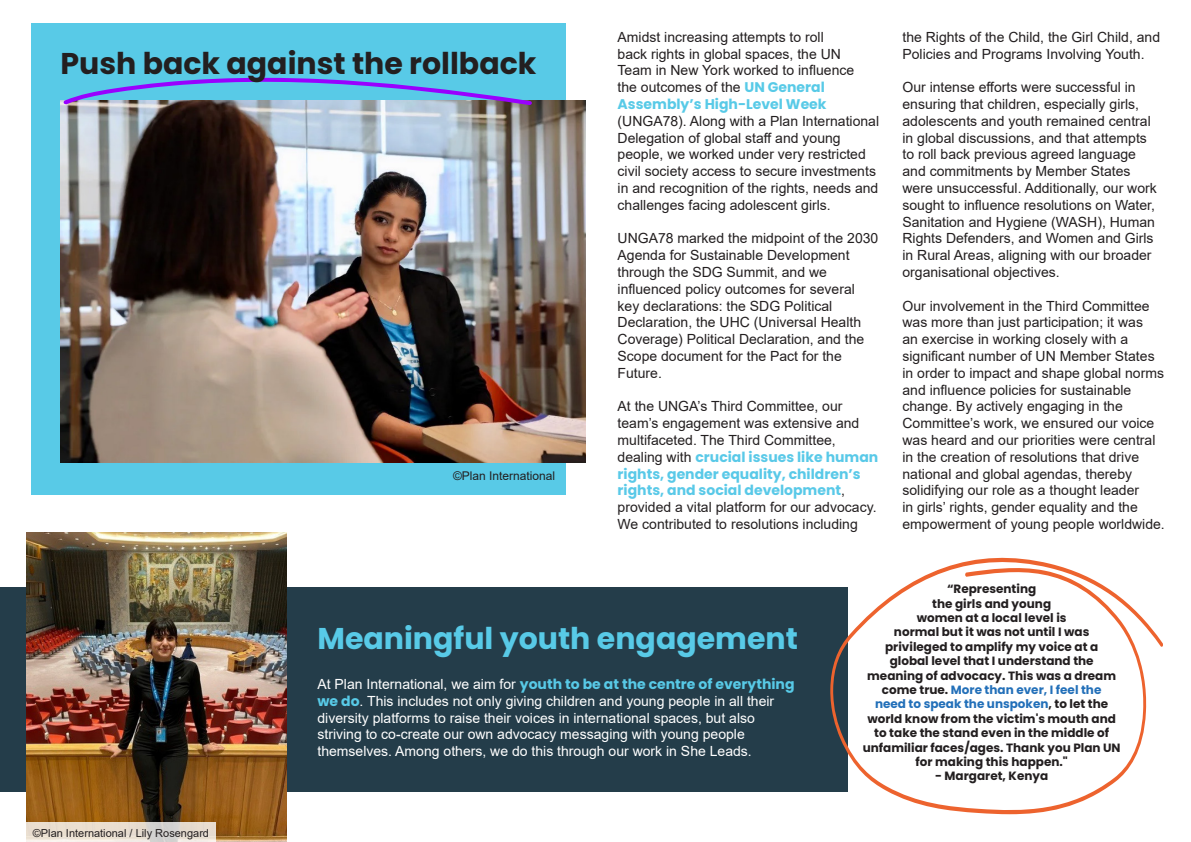
<style>
.page{position:relative;width:1191px;height:842px;background:#fff}
.page>*{position:absolute;margin:0;border:0;box-sizing:border-box;transform-origin:0 0}
.t1{font:700 30px "Poppins";color:#231f20}
.t2{font:700 30px "Poppins";color:#58cae7}
.t3{font:14px/16.8px "Arial";color:#231f20}
.t4{font:14px/16.8px "Arial";color:#fff}
.t5{font:700 12px/14.4px "Poppins";color:#231f20;text-align:center}
.t6{font:12px "Arial";color:#231f20}
.t7{font:11px "Arial";color:#231f20}
.s1{font-family:"Poppins";font-weight:700;color:#58cae7}
.s2{font-family:"Poppins";font-weight:700;color:#59c9e8}
.s3{color:#2370b9}
</style>
<div class="page">
<div style="left:0;top:587px;width:847px;height:205px;background:#243d4a"></div>
<div style="left:31px;top:23px;width:534px;height:472px;background:#58cae7"></div>
<img style="left:60px;top:100px;width:525px;height:362px">
<img style="left:27px;top:532px;width:259px;height:310px">
<svg style="left:830px;top:557px;width:333px;height:257px"></svg>
<svg style="left:63px;top:77px;width:469px;height:28px"></svg>
<svg style="left:26px;top:822px;width:190px;height:20px;background:#e6ded2"></svg>
<p class="t1" style="left:60px;top:47px;width:477px">Push back against the rollback</p>
<p class="t6" style="left:453px;top:467px;width:104px">©Plan International</p>
<p class="t3" style="left:617px;top:28px;width:263px">Amidst increasing attempts to roll<br>back rights in global spaces, the UN<br>Team in New York worked to influence<br>the outcomes of the <span class="s1">UN General Assembly’s High-Level Week </span>(UNGA78). Along with a Plan International Delegation of global staff and young people, we worked under very restricted civil society access to secure investments in and recognition of the rights, needs and challenges facing adolescent girls.</p>
<p class="t3" style="left:617px;top:230px;width:262px">UNGA78 marked the midpoint of the 2030<br>Agenda for Sustainable Development through the SDG Summit, and we influenced policy outcomes for several key declarations: the SDG Political Declaration, the UHC (Universal Health Coverage) Political Declaration, and the Scope document for the Pact for the Future.</p>
<p class="t3" style="left:617px;top:398px;width:262px">At the UNGA’s Third Committee, our team’s engagement was extensive and multifaceted. The Third Committee, dealing with <span class="s2">crucial issues like human rights, gender equality, children’s rights, and social development</span>, provided a vital platform for our advocacy.<br>We contributed to resolutions including</p>
<p class="t3" style="left:902px;top:28px;width:259px">the Rights of the Child, the Girl Child, and<br>Policies and Programs Involving Youth.</p>
<p class="t3" style="left:902px;top:79px;width:256px">Our intense efforts were successful in ensuring that children, especially girls, adolescents and youth remained central in global discussions, and that attempts to roll back previous agreed language and commitments by Member States were unsuccessful. Additionally, our work sought to influence resolutions on Water, Sanitation and Hygiene (WASH), Human Rights Defenders, and Women and Girls in Rural Areas, aligning with our broader organisational objectives.</p>
<p class="t3" style="left:902px;top:297px;width:264px">Our involvement in the Third Committee was more than just participation; it was<br>an exercise in working closely with a significant number of UN Member States in order to impact and shape global norms and influence policies for sustainable change. By actively engaging in the Committee’s work, we ensured our voice was heard and our priorities were central in the creation of resolutions that drive national and global agendas, thereby solidifying our role as a thought leader<br>in girls’ rights, gender equality and the empowerment of young people worldwide.</p>
<p class="t7" style="left:33px;top:826px;width:178px">©Plan International / Lily Rosengard</p>
<p class="t2" style="left:317px;top:621px;width:482px">Meaningful youth engagement</p>
<p class="t4" style="left:317px;top:675px;width:478px">At Plan International, we aim for <span class="s1">youth to be at the centre of everything we do</span>. This includes not only giving children and young people in all their diversity platforms to raise their voices in international spaces, but also striving to co-create our own advocacy messaging with young people themselves. Among others, we do this through our work in She Leads.</p>
<p class="t5" style="left:947px;top:582px;width:91px">“Representing</p>
<p class="t5" style="left:932px;top:596px;width:120px">the girls and young</p>
<p class="t5" style="left:916px;top:611px;width:151px">women at a local level is</p>
<p class="t5" style="left:885px;top:625px;width:215px">normal but it was not until I was privileged to amplify my voice at a</p>
<p class="t5" style="left:862px;top:654px;width:259px">global level that I understand the meaning of advocacy. This was a dream come true. <span class="s3">More than ever, I feel the<br>need to speak the unspoken</span>, to let the world know from the victim's mouth and to take the stand even in the middle of unfamiliar faces/ages. Thank you Plan UN for making this happen."</p>
<p class="t5" style="left:935px;top:769px;width:115px">- Margaret, Kenya</p>
</div>
